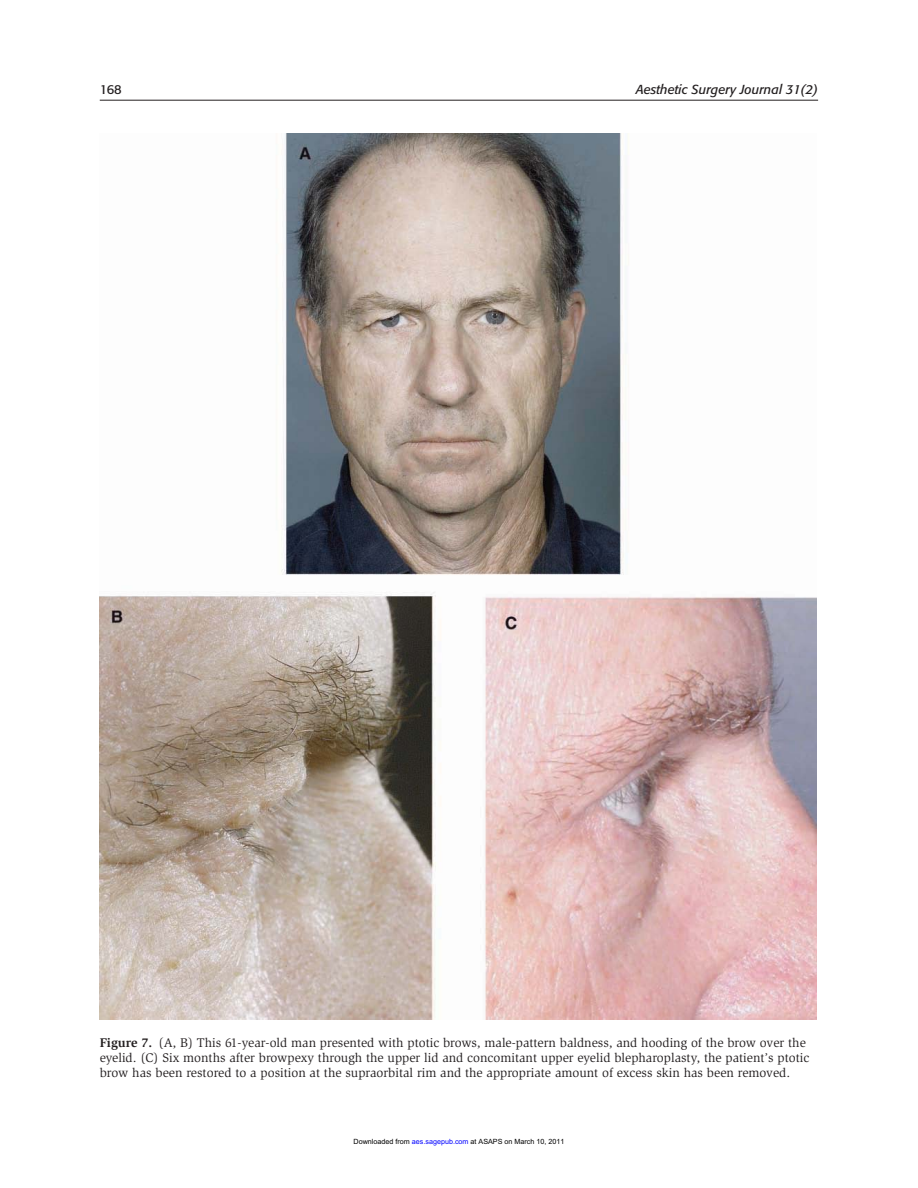
<style>
.page{position:relative;width:918px;height:1188px;background:#fff}
.page>*{position:absolute;margin:0;border:0;box-sizing:border-box;transform-origin:0 0}
.t1{font:12.9px/15.1px "Slimbach";color:#231f20}
.t2{font:italic 12.9px "Formata";color:#231f20}
.t3{font:12.9px "Formata";color:#231f20}
.t4{font:7.2px "Arial";color:#000}
.s1{font-weight:700}
.s2{color:#00f}
</style>
<div class="page">
<hr style="left:100px;top:100px;width:718px;height:1px;background:#231f20">
<img style="left:100px;top:134px;width:717px;height:886px">
<p class="t3" style="left:100px;top:84px;width:24px">168</p>
<p class="t2" style="left:636px;top:84px;width:183px">Aesthetic Surgery Journal 31(2)</p>
<p class="t1" style="left:100px;top:1036px;width:711px"><span class="s1">Figure 7.</span> (A, B) This 61-year-old man presented with ptotic brows, male-pattern baldness, and hooding of the brow over the eyelid. (C) Six months after browpexy through the upper lid and concomitant upper eyelid blepharoplasty, the patient’s ptotic brow has been restored to a position at the supraorbital rim and the appropriate amount of excess skin has been removed.</p>
<p class="t4" style="left:354px;top:1138px;width:212px">Downloaded from <span class="s2">aes.sagepub.com</span> at ASAPS on March 10, 2011</p>
</div>
